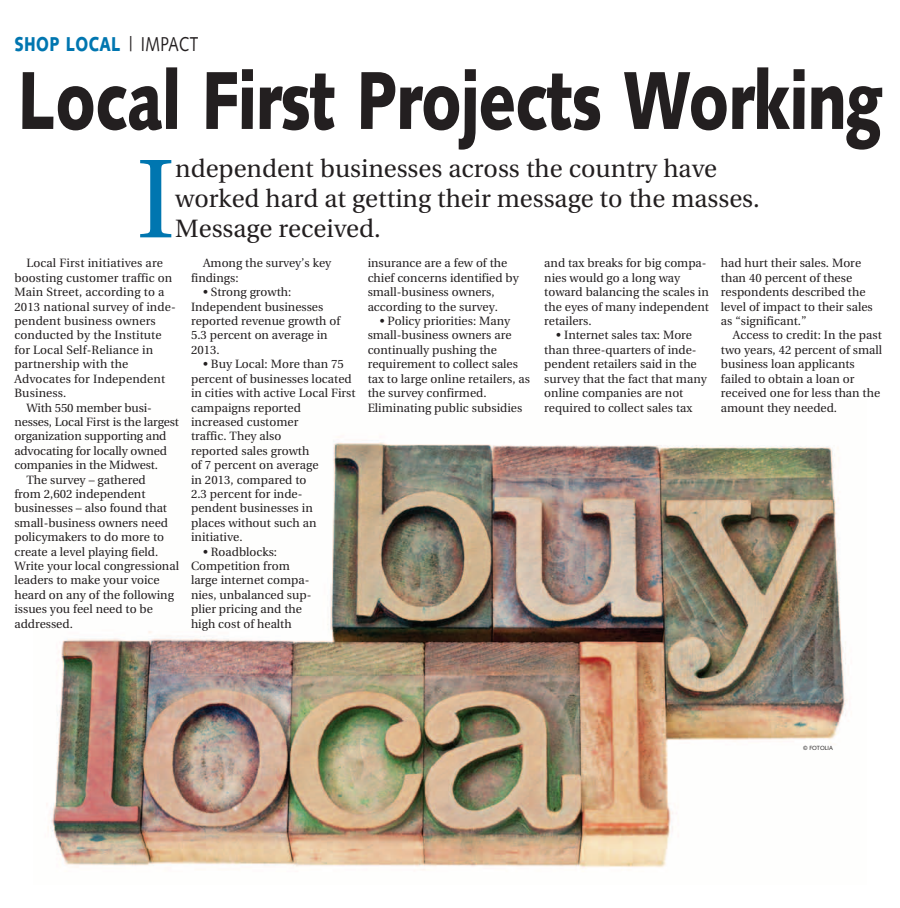
<style>
.page{position:relative;width:900px;height:908px;background:#fff}
.page>*{position:absolute;margin:0;border:0;box-sizing:border-box;transform-origin:0 0}
.DropCap2{font:111.7px "Utopia";color:#0076b0}
.Headline{font:900 82px "Syntax";letter-spacing:-.015em;color:#231f20;scale:.77 1}
.DropCap2-2{font:25px/30px "Utopia";color:#231f20}
.RHS{font:900 20px "Syntax";letter-spacing:.025em;color:#0076b0;scale:.77 1}
.BodyCopy2{font:12px/14.4px "Utopia";color:#231f20}
.Cutline{font:6px "Syntax";letter-spacing:-.01em;color:#231f20;scale:.95 1}
.s1{font-weight:400;color:#231f20}
</style>
<div class="page">
<img style="left:46px;top:437px;width:802px;height:433px">
<p class="RHS" style="left:14px;top:32px;width:241px">SHOP LOCAL <span class="s1">| IMPACT</span></p>
<p class="Headline" style="left:18px;top:52px;width:1125px">Local First Projects Working</p>
<p class="DropCap2" style="left:136px;top:138px;width:40px">I</p>
<p class="DropCap2-2" style="left:175px;top:154px;width:586px">ndependent businesses across the country have worked hard at getting their message to the masses.<br>Message received.</p>
<p class="BodyCopy2" style="left:14px;top:256px;width:163px;text-indent:12px">Local First initiatives are boosting customer traffic on<br>Main Street, according to a<br>2013 national survey of inde&shy;pendent business owners conducted by the Institute for Local Self-Reliance in partnership with the<br>Advocates for Independent<br>Business.</p>
<p class="BodyCopy2" style="left:14px;top:400px;width:166px;text-indent:12px">With 550 member busi&shy;nesses, Local First is the largest organization supporting and advocating for locally owned companies in the Midwest.</p>
<p class="BodyCopy2" style="left:14px;top:472px;width:166px;text-indent:12px">The survey – gathered<br>from 2,602 independent businesses – also found that small-business owners need policymakers to do more to create a level playing field.<br>Write your local congressional leaders to make your voice heard on any of the following issues you feel need to be addressed.</p>
<p class="BodyCopy2" style="left:191px;top:256px;width:142px;text-indent:12px">Among the survey’s key findings:</p>
<p class="BodyCopy2" style="left:191px;top:285px;width:151px;text-indent:12px">• Strong growth:<br>Independent businesses reported revenue growth of<br>5.3 percent on average in<br>2013.</p>
<p class="BodyCopy2" style="left:191px;top:357px;width:166px;text-indent:12px">• Buy Local: More than 75 percent of businesses located in cities with active Local First campaigns reported increased customer<br>traffic. They also<br>reported sales growth<br>of 7 percent on average<br>in 2013, compared to<br>2.3 percent for inde-<br>pendent businesses in<br>places without such an initiative.</p>
<p class="BodyCopy2" style="left:191px;top:544px;width:122px;text-indent:12px">• Roadblocks:<br>Competition from large internet compa&shy;nies, unbalanced sup&shy;plier pricing and the high cost of health</p>
<p class="BodyCopy2" style="left:368px;top:256px;width:153px">insurance are a few of the chief concerns identified by small-business owners, according to the survey.</p>
<p class="BodyCopy2" style="left:368px;top:314px;width:164px;text-indent:12px">• Policy priorities: Many small-business owners are continually pushing the requirement to collect sales tax to large online retailers, as the survey confirmed.<br>Eliminating public subsidies</p>
<p class="BodyCopy2" style="left:544px;top:256px;width:166px">and tax breaks for big compa&shy;nies would go a long way toward balancing the scales in the eyes of many independent retailers.</p>
<p class="BodyCopy2" style="left:544px;top:328px;width:164px;text-indent:12px">• Internet sales tax: More than three-quarters of inde&shy;pendent retailers said in the survey that the fact that many online companies are not required to collect sales tax</p>
<p class="BodyCopy2" style="left:721px;top:256px;width:153px">had hurt their sales. More than 40 percent of these respondents described the level of impact to their sales as “significant.”</p>
<p class="BodyCopy2" style="left:721px;top:328px;width:163px;text-indent:12px">Access to credit: In the past two years, 42 percent of small business loan applicants failed to obtain a loan or received one for less than the amount they needed.</p>
<p class="Cutline" style="left:803px;top:743px;width:33px">© FOTOLIA</p>
</div>
